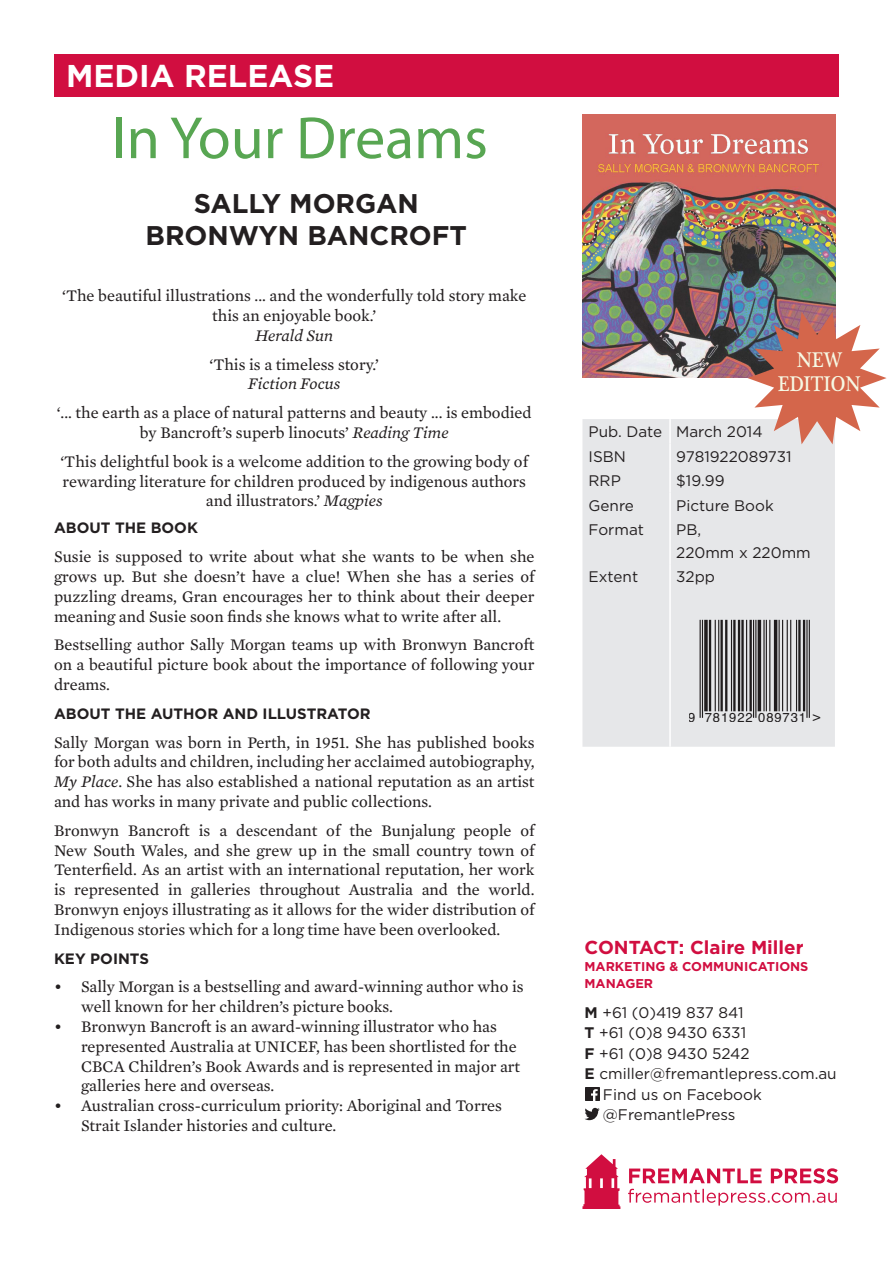
<style>
.page{position:relative;width:893px;height:1263px;background:#fff}
.page>*{position:absolute;margin:0;border:0;box-sizing:border-box;transform-origin:0 0}
.sub_header_1{font:60px "Myriad Pro";color:#58a652}
.t1{font:700 31.5px "Gotham";color:#fff}
.sub_header_1-2{font:700 27px "Gotham";color:#231f20}
.sub_header_1-3{font:21.75px/23.4px "Plantagenet Cherokee";color:#f6f9e4;text-align:center;scale:.89 1}
.t2{font:700 18.75px "Gotham";color:#d10e40}
.t3{font:16.5px/19.8px "Mercury Text G2";color:#231f20;text-align:center}
.BC_Tabs{font:15.3px/20.4px "Gotham";color:#231f20}
.Specs_Entries{font:15.3px "Gotham";color:#231f20}
.t4{font:700 15px "Gotham";color:#231f20}
.t5{font:13.05px "Helvetica";letter-spacing:.07em;color:#231f20}
.t6{font:700 12.75px/16.4px "Gotham";color:#d10e40}
.s1{font-style:italic}
.s2{font-weight:700}
</style>
<div class="page">
<img style="left:582px;top:115px;width:254px;height:262px">
<div style="left:54px;top:54px;width:785px;height:43px;background:#d10e40"></div>
<div style="left:582px;top:419px;width:253px;height:328px;background:#e6e7e9"></div>
<hr style="left:669px;top:419px;width:2px;height:25px;background:#fff">
<hr style="left:669px;top:444px;width:2px;height:24px;background:#fff">
<hr style="left:669px;top:468px;width:2px;height:24px;background:#fff">
<hr style="left:669px;top:492px;width:2px;height:25px;background:#fff">
<hr style="left:669px;top:517px;width:2px;height:47px;background:#fff">
<hr style="left:669px;top:564px;width:2px;height:183px;background:#fff">
<svg style="left:748px;top:312px;width:139px;height:132px"></svg>
<hr style="left:700px;top:620px;width:1px;height:98px;background:#231f20">
<hr style="left:702px;top:620px;width:1px;height:98px;background:#231f20">
<svg style="left:704px;top:620px;width:4px;height:91px"></svg>
<hr style="left:709px;top:620px;width:2px;height:91px;background:#231f20">
<hr style="left:715px;top:620px;width:1px;height:91px;background:#231f20">
<hr style="left:718px;top:620px;width:1px;height:91px;background:#231f20">
<hr style="left:720px;top:620px;width:3px;height:91px;background:#231f20">
<hr style="left:725px;top:620px;width:2px;height:91px;background:#231f20">
<hr style="left:731px;top:620px;width:1px;height:91px;background:#231f20">
<hr style="left:733px;top:620px;width:3px;height:91px;background:#231f20">
<hr style="left:738px;top:620px;width:2px;height:91px;background:#231f20">
<hr style="left:741px;top:620px;width:3px;height:91px;background:#231f20">
<hr style="left:746px;top:620px;width:1px;height:91px;background:#231f20">
<hr style="left:749px;top:620px;width:3px;height:91px;background:#231f20">
<hr style="left:753px;top:620px;width:1px;height:98px;background:#231f20">
<hr style="left:755px;top:620px;width:1px;height:98px;background:#231f20">
<hr style="left:758px;top:620px;width:3px;height:91px;background:#231f20">
<hr style="left:763px;top:620px;width:2px;height:91px;background:#231f20">
<hr style="left:766px;top:620px;width:1px;height:91px;background:#231f20">
<hr style="left:769px;top:620px;width:1px;height:91px;background:#231f20">
<hr style="left:774px;top:620px;width:3px;height:91px;background:#231f20">
<hr style="left:778px;top:620px;width:2px;height:91px;background:#231f20">
<hr style="left:782px;top:620px;width:1px;height:91px;background:#231f20">
<hr style="left:787px;top:620px;width:1px;height:91px;background:#231f20">
<hr style="left:790px;top:620px;width:1px;height:91px;background:#231f20">
<hr style="left:796px;top:620px;width:1px;height:91px;background:#231f20">
<hr style="left:798px;top:620px;width:3px;height:91px;background:#231f20">
<hr style="left:803px;top:620px;width:2px;height:91px;background:#231f20">
<hr style="left:806px;top:620px;width:2px;height:98px;background:#231f20">
<hr style="left:809px;top:620px;width:1px;height:98px;background:#231f20">
<svg style="left:628px;top:1189px;width:209px;height:16px"></svg>
<svg style="left:629px;top:1168px;width:209px;height:15px"></svg>
<svg style="left:582px;top:1154px;width:38px;height:55px"></svg>
<svg style="left:584px;top:1108px;width:16px;height:12px"></svg>
<img style="left:585px;top:1087px;width:14px;height:13px">
<p class="t1" style="left:66px;top:55px;width:270px">MEDIA RELEASE</p>
<p class="sub_header_1" style="left:112px;top:101px;width:378px">In Your Dreams</p>
<p class="sub_header_1-2" style="left:194px;top:186px;width:227px">SALLY MORGAN</p>
<p class="sub_header_1-2" style="left:146px;top:218px;width:323px">BRONWYN BANCROFT</p>
<p class="t3" style="left:62px;top:285px;width:466px">‘The beautiful illustrations ... and the wonderfully told story make this an enjoyable book.’<br><span class="s1">Herald Sun</span></p>
<p class="t3" style="left:210px;top:353px;width:171px">‘This is a timeless story.’<br><span class="s1">Fiction Focus</span></p>
<p class="t3" style="left:57px;top:402px;width:477px">‘... the earth as a place of natural patterns and beauty ... is embodied by Bancroft’s superb linocuts’ <span class="s1">Reading Time</span></p>
<p class="t3" style="left:60px;top:450px;width:469px">‘This delightful book is a welcome addition to the growing body of rewarding literature for children produced by indigenous authors and illustrators.’ <span class="s1">Magpies</span></p>
<p class="t4" style="left:54px;top:518px;width:145px">ABOUT THE BOOK</p>
<p class="t3" style="left:54px;top:546px;width:482px;text-align:justify">Susie is supposed to write about what she wants to be when she grows up. But she doesn’t have a clue! When she has a series of puzzling dreams, Gran encourages her to think about their deeper meaning and Susie soon finds she knows what to write after all.</p>
<p class="t3" style="left:54px;top:634px;width:482px;text-align:justify">Bestselling author Sally Morgan teams up with Bronwyn Bancroft on a beautiful picture book about the importance of following your dreams.</p>
<p class="t4" style="left:54px;top:703px;width:318px">ABOUT THE AUTHOR AND ILLUSTRATOR</p>
<p class="t3" style="left:54px;top:731px;width:482px;text-align:justify">Sally Morgan was born in Perth, in 1951. She has published books for both adults and children, including her acclaimed autobiography, <span class="s1">My Place</span>. She has also established a national reputation as an artist and has works in many private and public collections.</p>
<p class="t3" style="left:54px;top:819px;width:482px;text-align:justify">Bronwyn Bancroft is a descendant of the Bunjalung people of New South Wales, and she grew up in the small country town of Tenterfield. As an artist with an international reputation, her work is represented in galleries throughout Australia and the world.<br>Bronwyn enjoys illustrating as it allows for the wider distribution of Indigenous stories which for a long time have been overlooked.</p>
<p class="t4" style="left:54px;top:948px;width:96px">KEY POINTS</p>
<p class="t3" style="left:81px;top:976px;width:444px;text-align:left;text-indent:-27px">• Sally Morgan is a bestselling and award-winning author who is well known for her children’s picture books.</p>
<p class="t3" style="left:81px;top:1016px;width:441px;text-align:left;text-indent:-27px">• Bronwyn Bancroft is an award-winning illustrator who has represented Australia at UNICEF, has been shortlisted for the CBCA Children’s Book Awards and is represented in major art galleries here and overseas.</p>
<p class="t3" style="left:81px;top:1095px;width:423px;text-align:left;text-indent:-27px">• Australian cross-curriculum priority: Aboriginal and Torres<br>Strait Islander histories and culture.</p>
<p class="sub_header_1-3" style="left:778px;top:349px;width:95px">NEW<br>EDITION</p>
<p class="Specs_Entries" style="left:589px;top:422px;width:75px">Pub. Date</p>
<p class="Specs_Entries" style="left:676px;top:422px;width:88px">March 2014</p>
<p class="Specs_Entries" style="left:589px;top:447px;width:39px">ISBN</p>
<p class="Specs_Entries" style="left:676px;top:447px;width:117px">9781922089731</p>
<p class="Specs_Entries" style="left:589px;top:471px;width:34px">RRP</p>
<p class="Specs_Entries" style="left:676px;top:471px;width:50px">$19.99</p>
<p class="Specs_Entries" style="left:589px;top:496px;width:47px">Genre</p>
<p class="Specs_Entries" style="left:676px;top:496px;width:99px">Picture Book</p>
<p class="Specs_Entries" style="left:589px;top:520px;width:57px">Format</p>
<p class="Specs_Entries" style="left:676px;top:520px;width:26px">PB,</p>
<p class="Specs_Entries" style="left:676px;top:543px;width:136px">220mm x 220mm</p>
<p class="Specs_Entries" style="left:589px;top:567px;width:51px">Extent</p>
<p class="Specs_Entries" style="left:676px;top:567px;width:40px">32pp</p>
<p class="t5" style="left:689px;top:707px;width:133px">9 781922 089731 &gt;</p>
<p class="t2" style="left:584px;top:935px;width:221px">CONTACT: Claire Miller</p>
<p class="t6" style="left:584px;top:959px;width:225px">MARKETING &amp; COMMUNICATIONS<br>MANAGER</p>
<p class="BC_Tabs" style="left:584px;top:1002px;width:161px"><span class="s2">M</span> +61 (0)419 837 841</p>
<p class="BC_Tabs" style="left:584px;top:1022px;width:167px"><span class="s2">T</span> +61 (0)8 9430 6331<br><span class="s2">F</span> +61 (0)8 9430 5242</p>
<p class="BC_Tabs" style="left:584px;top:1063px;width:254px"><span class="s2">E</span> cmiller@fremantlepress.com.au</p>
<p class="BC_Tabs" style="left:603px;top:1084px;width:160px">Find us on Facebook @FremantlePress</p>
</div>
